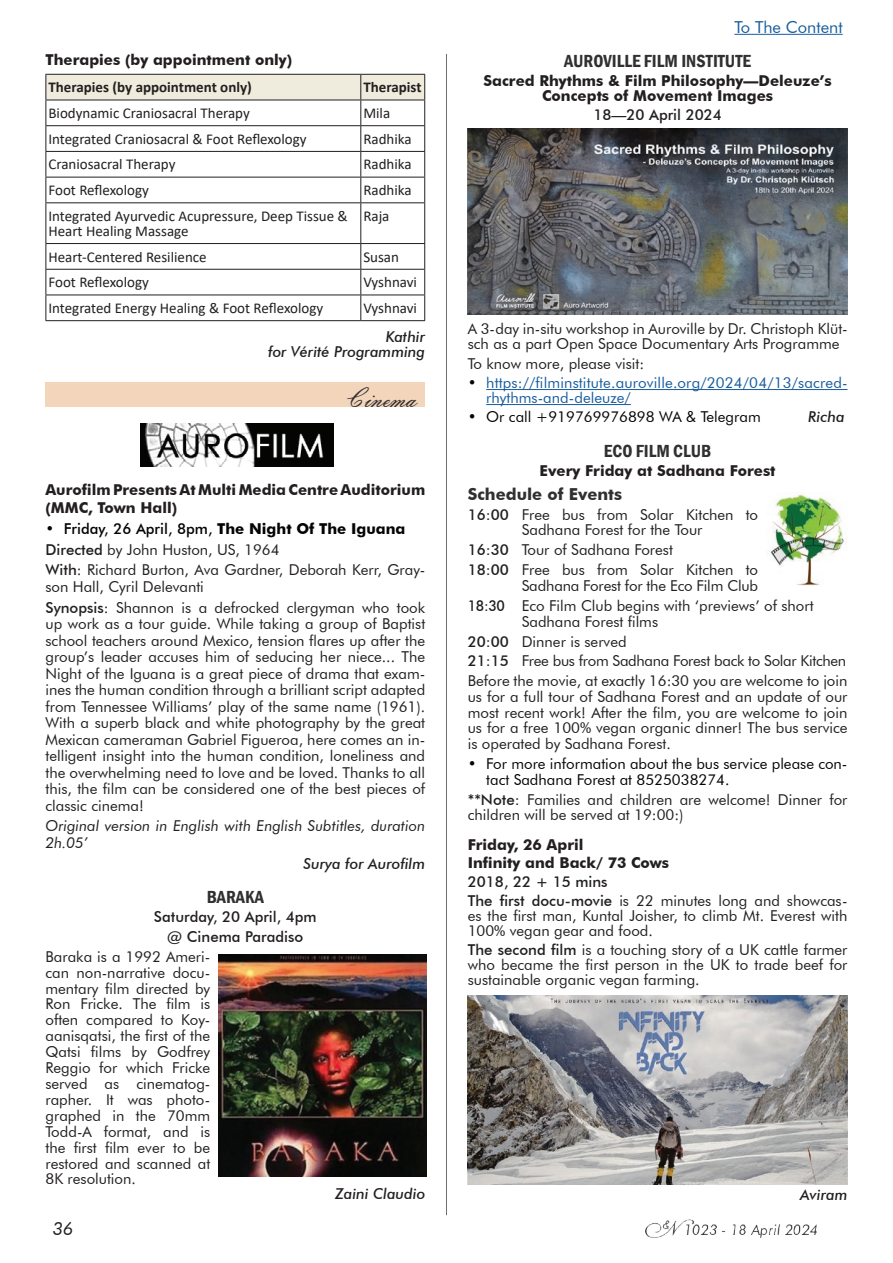
<style>
.page{position:relative;width:893px;height:1263px;background:#fff}
.page>*{position:absolute;margin:0;border:0;box-sizing:border-box;transform-origin:0 0}
.t1{font:27px "Embassy BT";color:#312f30}
.t2{font:600 condensed 18px "Franklin Gothic";color:#312f30}
.t3{font:italic 18px "Futura BT";color:#231f20}
.t4{font:700 16.5px "Futura BT";color:#312f30}
.t5{font:16.5px "Futura BT";color:#175d9e}
.t6{font:15px/15.9px "Futura BT";color:#231f20}
.t7{font:15px/15px "Calibri";color:#231f20}
.t8{font:700 15px/18px "Futura BT";color:#231f20}
.t9{font:15px/15.8px "Futura BT";color:#040503}
.t10{font:500 15px/19.2px "Futura BT";color:#231f20}
.t11{font:15px/15px "Futura BT";letter-spacing:.01em;color:#175d9e}
.t12{font:italic 500 15px/15px "Futura BT";color:#231f20;text-align:right}
.t13{font:italic 15px/16.5px "Futura BT";color:#231f20}
.t14{font:700 15px "Calibri";color:#231f20}
.s1{color:#040503}
.s2{font-weight:500;color:#040503}
.s3{font-weight:700;color:#040503}
.s4{font-weight:500}
.s5{font-weight:400}
</style>
<div class="page">
<img style="left:645px;top:1219px;width:172px;height:19px">
<hr style="left:446px;top:54px;width:1px;height:1161px;background:#6c6d70">
<hr style="left:734px;top:34px;width:109px;height:1px;background:#175d9e">
<hr style="left:486px;top:389px;width:361px;height:1px;background:#175d9e">
<hr style="left:486px;top:404px;width:145px;height:1px;background:#175d9e">
<img style="left:468px;top:128px;width:379px;height:186px">
<img style="left:770px;top:494px;width:76px;height:92px">
<img style="left:468px;top:995px;width:380px;height:189px">
<div style="left:45px;top:382px;width:380px;height:25px;background:#f3d5bb"></div>
<hr style="left:45px;top:202px;width:316px;height:1px;background:#231f20">
<hr style="left:45px;top:203px;width:1px;height:40px;background:#231f20">
<hr style="left:361px;top:202px;width:64px;height:1px;background:#231f20">
<hr style="left:360px;top:203px;width:1px;height:40px;background:#231f20">
<hr style="left:424px;top:203px;width:1px;height:40px;background:#231f20">
<hr style="left:45px;top:243px;width:316px;height:1px;background:#231f20">
<hr style="left:361px;top:243px;width:64px;height:1px;background:#231f20">
<hr style="left:45px;top:269px;width:316px;height:1px;background:#231f20">
<hr style="left:361px;top:269px;width:64px;height:1px;background:#231f20">
<hr style="left:45px;top:295px;width:316px;height:1px;background:#231f20">
<svg style="left:45px;top:244px;width:1px;height:76px"></svg>
<hr style="left:361px;top:295px;width:64px;height:1px;background:#231f20">
<svg style="left:360px;top:244px;width:1px;height:76px"></svg>
<svg style="left:424px;top:244px;width:1px;height:76px"></svg>
<hr style="left:45px;top:320px;width:316px;height:1px;background:#231f20">
<hr style="left:361px;top:320px;width:64px;height:1px;background:#231f20">
<svg style="left:45px;top:74px;width:380px;height:128px"></svg>
<hr style="left:45px;top:100px;width:316px;height:1px;background:#231f20">
<img style="left:140px;top:423px;width:194px;height:44px">
<img style="left:219px;top:954px;width:207px;height:223px">
<p class="t8" style="left:45px;top:51px;width:248px">Therapies (by appointment only)</p>
<p class="t14" style="left:48px;top:77px;width:205px">Therapies (by appointment only)</p>
<p class="t14" style="left:363px;top:77px;width:60px">Therapist</p>
<p class="t7" style="left:48px;top:105px;width:203px">Biodynamic Craniosacral Therapy</p>
<p class="t7" style="left:363px;top:105px;width:28px">Mila</p>
<p class="t7" style="left:48px;top:131px;width:260px">Integrated Craniosacral &amp; Foot Reflexology</p>
<p class="t7" style="left:363px;top:131px;width:50px">Radhika</p>
<p class="t7" style="left:48px;top:157px;width:129px">Craniosacral Therapy</p>
<p class="t7" style="left:363px;top:157px;width:50px">Radhika</p>
<p class="t7" style="left:48px;top:182px;width:102px">Foot Reflexology</p>
<p class="t7" style="left:363px;top:182px;width:50px">Radhika</p>
<p class="t7" style="left:48px;top:208px;width:301px">Integrated Ayurvedic Acupressure, Deep Tissue &amp;<br>Heart Healing Massage</p>
<p class="t7" style="left:363px;top:208px;width:28px">Raja</p>
<p class="t7" style="left:48px;top:249px;width:160px">Heart-Centered Resilience</p>
<p class="t7" style="left:363px;top:249px;width:37px">Susan</p>
<p class="t7" style="left:48px;top:274px;width:102px">Foot Reflexology</p>
<p class="t7" style="left:363px;top:274px;width:55px">Vyshnavi</p>
<p class="t7" style="left:48px;top:300px;width:276px">Integrated Energy Healing &amp; Foot Reflexology</p>
<p class="t7" style="left:363px;top:300px;width:55px">Vyshnavi</p>
<p class="t12" style="left:268px;top:329px;width:159px">Kathir<br>for Vérité Programming</p>
<h1 class="t1" style="left:346px;top:381px;width:73px">Cinema</h1>
<p class="t8" style="left:45px;top:481px;width:381px">Aurofilm Presents At Multi Media Centre Auditorium (MMC, Town Hall)</p>
<p class="t6" style="left:45px;top:518px;width:381px;line-height:20.7px"><span class="s1">•</span> <span class="s2">Friday, 26 April, 8pm,</span> <span class="s3">The Night Of The Iguana<br></span><span class="s4">Directed</span> by John Huston, US, 1964<br><span class="s4">With</span>: Richard Burton, Ava Gardner, Deborah Kerr, Gray-</p>
<p class="t6" style="left:45px;top:576px;width:381px;line-height:20.7px">son Hall, Cyril Delevanti<br><span class="s4">Synopsis</span>: Shannon is a defrocked clergyman who took</p>
<p class="t6" style="left:45px;top:615px;width:381px;line-height:16.5px;text-align:justify">up work as a tour guide. While taking a group of Baptist school teachers around Mexico, tension flares up after the group’s leader accuses him of seducing her niece... The Night of the Iguana is a great piece of drama that exam&shy;ines the human condition through a brilliant script adapted from Tennessee Williams’ play of the same name (1961).<br>With a superb black and white photography by the great Mexican cameraman Gabriel Figueroa, here comes an in&shy;telligent insight into the human condition, loneliness and the overwhelming need to love and be loved. Thanks to all this, the film can be considered one of the best pieces of classic cinema!</p>
<p class="t13" style="left:45px;top:818px;width:381px">Original version in English with English Subtitles, duration<br>2h.05’</p>
<p class="t12" style="left:303px;top:856px;width:123px">Surya for Aurofilm</p>
<p class="t2" style="left:207px;top:885px;width:59px">BARAKA</p>
<p class="t10" style="left:154px;top:907px;width:164px;text-align:center">Saturday, 20 April, 4pm @ Cinema Paradiso</p>
<p class="t6" style="left:45px;top:948px;width:166px;text-align:justify">Baraka is a 1992 Ameri&shy;can non-narrative docu&shy;mentary film directed by Ron Fricke. The film is often compared to Koy&shy;aanisqatsi, the first of the Qatsi films by Godfrey Reggio for which Fricke served as cinematog&shy;rapher. It was photo&shy;graphed in the 70mm Todd-A format, and is the first film ever to be restored and scanned at 8K resolution.</p>
<p class="t12" style="left:335px;top:1186px;width:92px">Zaini Claudio</p>
<p class="t3" style="left:53px;top:1217px;width:22px">36</p>
<p class="t5" style="left:734px;top:17px;width:110px">To The Content</p>
<p class="t2" style="left:564px;top:49px;width:188px">AUROVILLE FILM INSTITUTE</p>
<p class="t8" style="left:483px;top:73px;width:350px;line-height:15px;text-align:center">Sacred Rhythms &amp; Film Philosophy—Deleuze’s<br>Concepts of Movement Images</p>
<p class="t10" style="left:593px;top:105px;width:130px">18—20 April 2024</p>
<p class="t6" style="left:468px;top:321px;width:381px;line-height:15px">A 3-day in-situ workshop in Auroville by Dr. Christoph Klüt&shy;sch as a part Open Space Documentary Arts Programme</p>
<p class="t6" style="left:468px;top:355px;width:178px">To know more, please visit:</p>
<p class="t11" style="left:486px;top:375px;width:363px;text-indent:-18px"><span class="s1">•</span> https://filminstitute.auroville.org/2024/04/13/sacred&shy;rhythms-and-deleuze/</p>
<p class="t9" style="left:468px;top:409px;width:294px">• Or call +919769976898 WA &amp; Telegram</p>
<p class="t12" style="left:808px;top:409px;width:38px">Richa</p>
<p class="t2" style="left:604px;top:438px;width:109px">ECO FILM CLUB</p>
<p class="t8" style="left:540px;top:461px;width:237px">Every Friday at Sadhana Forest</p>
<p class="t4" style="left:468px;top:484px;width:156px">Schedule of Events</p>
<p class="t6" style="left:468px;top:506px;width:292px;text-align:center"><span class="s4">16:00</span> Free bus from Solar Kitchen to<br>Sadhana Forest for the Tour</p>
<p class="t6" style="left:468px;top:540px;width:292px;line-height:20px"><span class="s4">16:30</span> Tour of Sadhana Forest<br><span class="s4">18:00</span> Free bus from Solar Kitchen to</p>
<p class="t6" style="left:468px;top:575px;width:347px;line-height:20px;text-align:center">Sadhana Forest for the Eco Film Club<br><span class="s4">18:30</span> Eco Film Club begins with ‘previews’ of short</p>
<p class="t6" style="left:468px;top:611px;width:381px;line-height:20px;text-indent:54px">Sadhana Forest films<br><span class="s4">20:00</span> Dinner is served<br><span class="s4">21:15</span> Free bus from Sadhana Forest back to Solar Kitchen Before the movie, at exactly 16:30 you are welcome to join</p>
<p class="t6" style="left:468px;top:689px;width:381px;text-align:justify">us for a full tour of Sadhana Forest and an update of our most recent work! After the film, you are welcome to join us for a free 100% vegan organic dinner! The bus service is operated by Sadhana Forest.</p>
<p class="t9" style="left:486px;top:756px;width:363px;text-indent:-18px">• For more information about the bus service please con&shy;tact Sadhana Forest at 8525038274.</p>
<p class="t6" style="left:468px;top:791px;width:381px"><span class="s4">**Note:</span> Families and children are welcome! Dinner for children will be served at 19:00:)</p>
<p class="t8" style="left:468px;top:835px;width:203px">Friday, 26 April<br>Infinity and Back/ 73 Cows</p>
<p class="t10" style="left:468px;top:872px;width:381px">2018, 22 + 15 mins<br>The first docu-movie <span class="s5">is 22 minutes long and showcas-</span></p>
<p class="t6" style="left:468px;top:908px;width:381px;line-height:15px">es the first man, Kuntal Joisher, to climb Mt. Everest with<br>100% vegan gear and food.</p>
<p class="t6" style="left:468px;top:942px;width:381px;line-height:15px;text-align:justify"><span class="s4">The second film</span> is a touching story of a UK cattle farmer who became the first person in the UK to trade beef for sustainable organic vegan farming.</p>
<p class="t12" style="left:800px;top:1186px;width:49px">Aviram</p>
</div>
